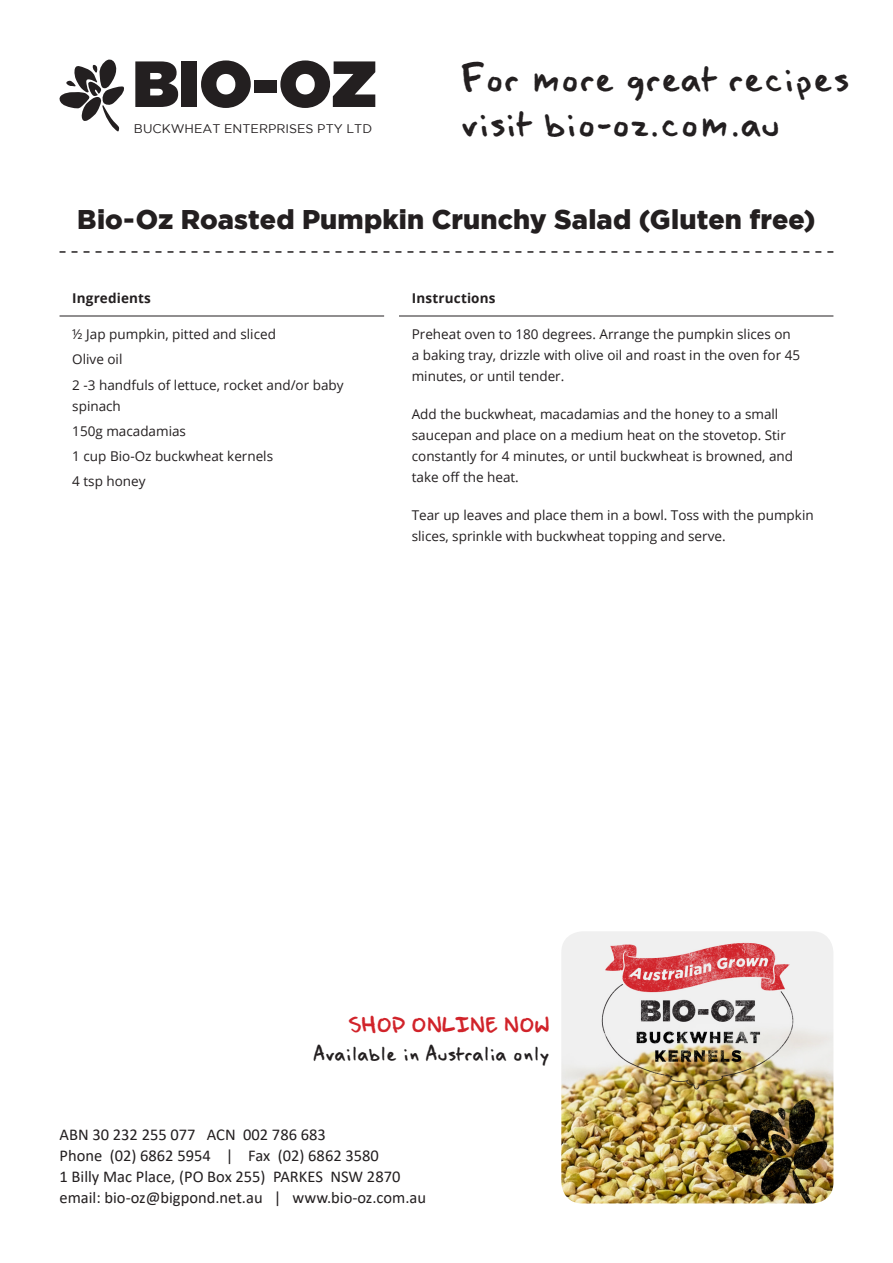
<style>
.page{position:relative;width:893px;height:1263px;background:#fff}
.page>*{position:absolute;margin:0;border:0;box-sizing:border-box;transform-origin:0 0}
.Recipe_content{font:45px "Penof Truth";color:#231f20}
.Recipe_heading{font:900 27px "Gotham";letter-spacing:.005em;color:#231f20}
.Recipe_content-2{font:24px "Penof Truth";color:#231f20}
.Recipe_content-3{font:24px "Penof Truth";color:#d1232a}
.t1{font:16.5px "Calibri";color:#231f20}
.Instructions{font:13.5px/21px "Open Sans";color:#231f20}
.Recipe_content-4{font:13.5px/21px "Open Sans";color:#231f20}
.Recipe_heading-2{font:700 13.5px "Open Sans";letter-spacing:.01em;color:#231f20}
.t2{font:12.45px "Gotham";color:#231f20}
</style>
<div class="page">
<svg style="left:59px;top:59px;width:65px;height:73px"></svg>
<svg style="left:135px;top:61px;width:43px;height:46px;background:#474445"></svg>
<div style="left:182px;top:61px;width:15px;height:46px;background:#231f20"></div>
<svg style="left:201px;top:60px;width:50px;height:48px"></svg>
<div style="left:254px;top:80px;width:23px;height:13px;background:#231f20"></div>
<svg style="left:280px;top:60px;width:95px;height:48px"></svg>
<svg style="left:60px;top:251px;width:773px;height:2px"></svg>
<hr style="left:60px;top:316px;width:324px;height:1px;background:#231f20">
<hr style="left:399px;top:316px;width:434px;height:1px;background:#231f20">
<img style="left:561px;top:931px;width:272px;height:272px">
<p class="t2" style="left:134px;top:121px;width:240px">BUCKWHEAT ENTERPRISES PTY LTD</p>
<p class="Recipe_content" style="left:461px;top:55px;width:389px">For more great recipes</p>
<p class="Recipe_content" style="left:461px;top:100px;width:320px">visit bio-oz.com.au</p>
<p class="Recipe_heading" style="left:77px;top:204px;width:740px">Bio-Oz Roasted Pumpkin Crunchy Salad (Gluten free)</p>
<p class="Recipe_heading-2" style="left:72px;top:289px;width:80px">Ingredients</p>
<p class="Recipe_heading-2" style="left:412px;top:289px;width:85px">Instructions</p>
<p class="Recipe_content-4" style="left:72px;top:323px;width:205px">½ Jap pumpkin, pitted and sliced</p>
<p class="Recipe_content-4" style="left:72px;top:349px;width:52px">Olive oil</p>
<p class="Recipe_content-4" style="left:72px;top:374px;width:273px">2 -3 handfuls of lettuce, rocket and/or baby spinach</p>
<p class="Recipe_content-4" style="left:72px;top:420px;width:115px">150g macadamias</p>
<p class="Recipe_content-4" style="left:72px;top:445px;width:202px">1 cup Bio-Oz buckwheat kernels</p>
<p class="Recipe_content-4" style="left:72px;top:471px;width:75px">4 tsp honey</p>
<p class="Instructions" style="left:412px;top:323px;width:390px">Preheat oven to 180 degrees. Arrange the pumpkin slices on a baking tray, drizzle with olive oil and roast in the oven for 45 minutes, or until tender.</p>
<p class="Instructions" style="left:412px;top:403px;width:383px">Add the buckwheat, macadamias and the honey to a small saucepan and place on a medium heat on the stovetop. Stir constantly for 4 minutes, or until buckwheat is browned, and take off the heat.</p>
<p class="Instructions" style="left:412px;top:504px;width:403px">Tear up leaves and place them in a bowl. Toss with the pumpkin slices, sprinkle with buckwheat topping and serve.</p>
<p class="Recipe_content-3" style="left:349px;top:1013px;width:203px">SHOP ONLINE NOW</p>
<p class="Recipe_content-2" style="left:313px;top:1041px;width:238px">Available in Australia only</p>
<p class="t1" style="left:60px;top:1123px;width:268px">ABN 30 232 255 077 ACN 002 786 683</p>
<p class="t1" style="left:60px;top:1144px;width:321px">Phone (02) 6862 5954 | Fax (02) 6862 3580</p>
<p class="t1" style="left:60px;top:1165px;width:342px">1 Billy Mac Place, (PO Box 255) PARKES NSW 2870</p>
<p class="t1" style="left:60px;top:1186px;width:368px">email: bio-oz@bigpond.net.au | www.bio-oz.com.au</p>
</div>
